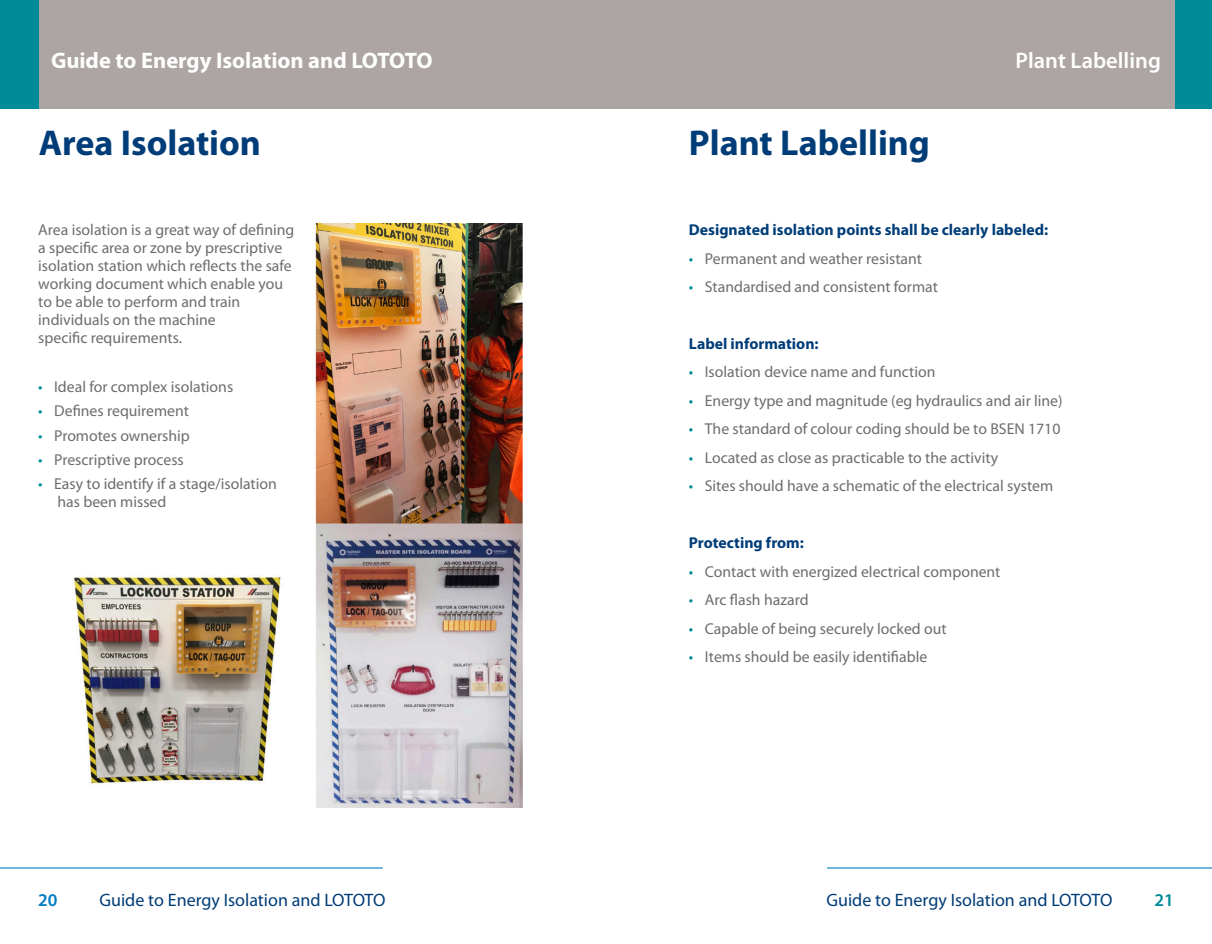
<style>
.page{position:relative;width:1212px;height:944px;background:#fff}
.page>*{position:absolute;margin:0;border:0;box-sizing:border-box;transform-origin:0 0}
.t1{font:700 36px "Myriad Pro";color:#003d78}
.t2{font:700 22.5px "Myriad Pro";color:#fff}
.t3{font:600 22.5px "Myriad Pro";color:#fff}
.t4{font:18px "Myriad Pro";color:#003d78}
.t5{font:600 18px "Myriad Pro";color:#007cc2}
.t6{font:600 18px "Myriad Pro";color:#008b98}
.t7{font:15.75px/18px "Myriad Pro";color:#6c6d70}
.t8{font:700 15.75px "Myriad Pro";color:#003d78}
.s1{color:#008b98}
</style>
<div class="page">
<div style="left:0;top:0;width:625px;height:108px;background:#ada5a3"></div>
<div style="left:0;top:0;width:38px;height:108px;background:#008b98"></div>
<hr style="left:0;top:867px;width:383px;height:2px;background:#007cc2">
<div style="left:606px;top:0;width:606px;height:108px;background:#ada5a3"></div>
<hr style="left:827px;top:867px;width:385px;height:2px;background:#007cc2">
<div style="left:1175px;top:0;width:37px;height:108px;background:#008b98"></div>
<img style="left:73px;top:224px;width:449px;height:583px">
<h2 class="t2" style="left:51px;top:48px;width:383px">Guide to Energy Isolation and LOTOTO</h2>
<p class="t3" style="left:1015px;top:48px;width:147px">Plant Labelling</p>
<p class="t1" style="left:39px;top:122px;width:224px">Area Isolation</p>
<p class="t1" style="left:689px;top:122px;width:243px">Plant Labelling</p>
<p class="t7" style="left:38px;top:221px;width:258px">Area isolation is a great way of defining a specific area or zone by prescriptive isolation station which reflects the safe working document which enable you to be able to perform and train individuals on the machine<br>specific requirements.</p>
<p class="t7" style="left:38px;top:378px;width:196px"><span class="s1">•</span> Ideal for complex isolations</p>
<p class="t7" style="left:38px;top:402px;width:152px"><span class="s1">•</span> Defines requirement</p>
<p class="t7" style="left:38px;top:427px;width:153px"><span class="s1">•</span> Promotes ownership</p>
<p class="t7" style="left:38px;top:451px;width:147px"><span class="s1">•</span> Prescriptive process</p>
<p class="t7" style="left:58px;top:475px;width:221px;text-indent:-19px"><span class="s1">•</span> Easy to identify if a stage/isolation has been missed</p>
<p class="t8" style="left:689px;top:221px;width:361px">Designated isolation points shall be clearly labeled:</p>
<p class="t7" style="left:689px;top:250px;width:235px"><span class="s1">•</span> Permanent and weather resistant</p>
<p class="t7" style="left:689px;top:278px;width:251px"><span class="s1">•</span> Standardised and consistent format</p>
<p class="t8" style="left:689px;top:335px;width:131px">Label information:</p>
<p class="t7" style="left:689px;top:363px;width:248px"><span class="s1">•</span> Isolation device name and function</p>
<p class="t7" style="left:689px;top:392px;width:375px"><span class="s1">•</span> Energy type and magnitude (eg hydraulics and air line)</p>
<p class="t7" style="left:689px;top:420px;width:373px"><span class="s1">•</span> The standard of colour coding should be to BSEN 1710</p>
<p class="t7" style="left:689px;top:449px;width:311px"><span class="s1">•</span> Located as close as practicable to the activity</p>
<p class="t7" style="left:689px;top:477px;width:366px"><span class="s1">•</span> Sites should have a schematic of the electrical system</p>
<p class="t8" style="left:689px;top:534px;width:117px">Protecting from:</p>
<p class="t7" style="left:689px;top:563px;width:313px"><span class="s1">•</span> Contact with energized electrical component</p>
<p class="t7" style="left:689px;top:591px;width:121px"><span class="s1">•</span> Arc flash hazard</p>
<p class="t7" style="left:689px;top:620px;width:259px"><span class="s1">•</span> Capable of being securely locked out</p>
<p class="t7" style="left:689px;top:648px;width:240px"><span class="s1">•</span> Items should be easily identifiable</p>
<p class="t5" style="left:38px;top:890px;width:21px">20</p>
<p class="t4" style="left:100px;top:891px;width:287px">Guide to Energy Isolation and LOTOTO</p>
<p class="t4" style="left:826px;top:891px;width:287px">Guide to Energy Isolation and LOTOTO</p>
<p class="t6" style="left:1154px;top:890px;width:21px">21</p>
</div>
